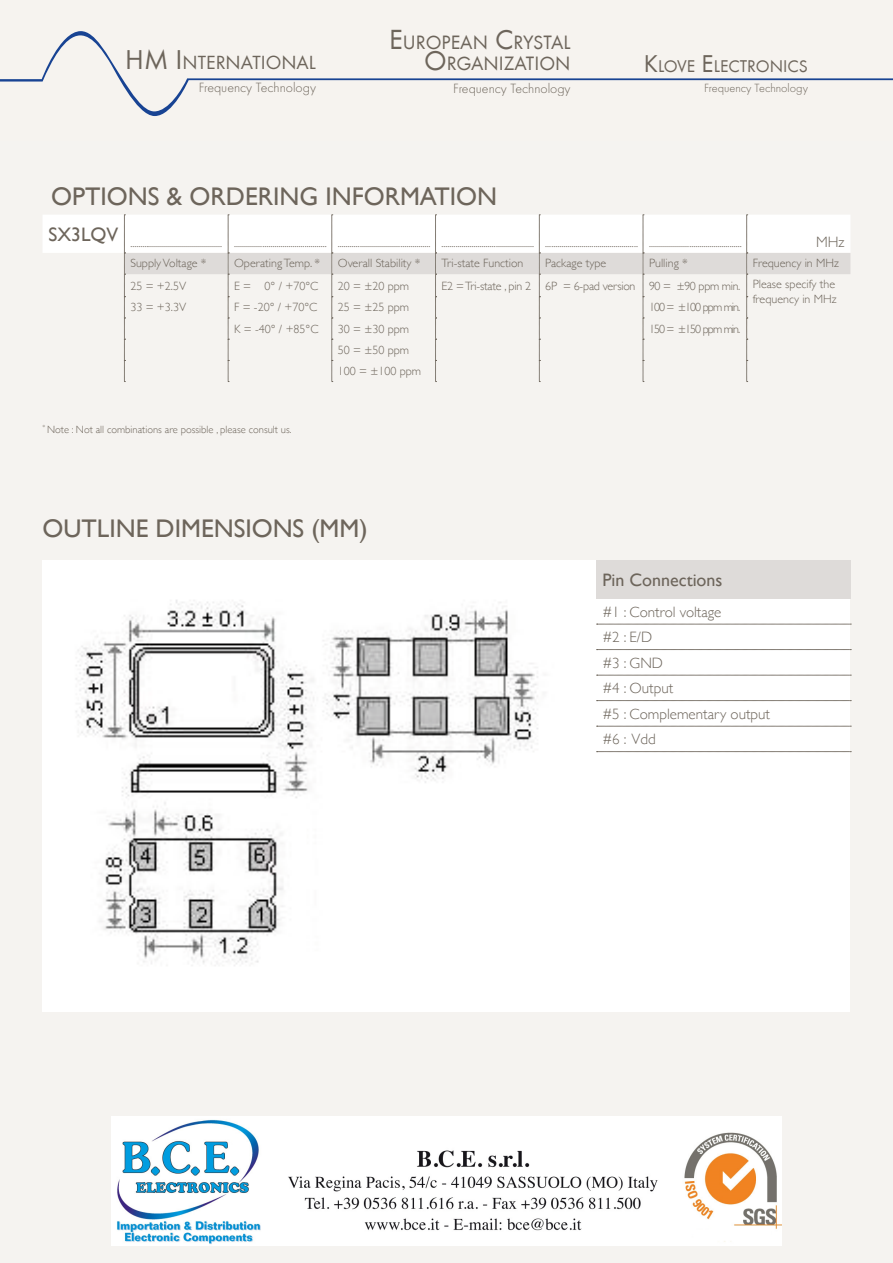
<style>
.page{position:relative;width:893px;height:1263px;background:#f5f3f0}
.page>*{position:absolute;margin:0;border:0;box-sizing:border-box;transform-origin:0 0}
.t1{font:25.5px "Gill Sans";color:#6d655b}
.t2{font:19.95px/21.5px "Futura T";color:#6d655b;text-align:right}
.t3{font:19.8px "Futura T";color:#6d655b}
.t4{font:19.5px "Gill Sans";color:#6d655b}
.t5{font:18px "Gill Sans";color:#6d655b}
.t6{font:17.55px "Futura T";color:#6d655b}
.table_text{font:300 15px "Gill Sans";color:#6d655b}
.t7{font:300 13.95px "Futura T";color:#6d655b}
.t8{font:300 12.3px "Futura T";color:#6d655b}
.table_text-2{font:300 12px/14.4px "Gill Sans";color:#6d655b}
.table_text-3{font:300 12px "Gill Sans";letter-spacing:-.02em;color:#6d655b}
.table_text-4{font:300 12px "Gill Sans";letter-spacing:-.08em;color:#6d655b}
.table_text-5{font:300 12px "Gill Sans";letter-spacing:-.03em;color:#6d655b}
.t9{font:300 10.5px "Gill Sans";color:#6d655b}
.t10{font:9px "Gill Sans";color:#6d655b}
.s1{font-size:28.35px}
.s2{font-size:28.5px}
.s3{font-size:25.05px}
</style>
<div class="page">
<div style="left:43px;top:560px;width:807px;height:452px;background:#fff"></div>
<img style="left:75px;top:600px;width:463px;height:366px">
<div style="left:596px;top:560px;width:254px;height:39px;background:#dedbd9"></div>
<svg style="left:597px;top:624px;width:254px;height:1px"></svg>
<svg style="left:597px;top:649px;width:254px;height:1px"></svg>
<svg style="left:597px;top:675px;width:254px;height:1px"></svg>
<svg style="left:597px;top:700px;width:254px;height:1px"></svg>
<svg style="left:597px;top:726px;width:254px;height:1px"></svg>
<svg style="left:597px;top:751px;width:254px;height:1px"></svg>
<svg style="left:43px;top:215px;width:807px;height:167px"></svg>
<svg style="left:0;top:31px;width:893px;height:85px"></svg>
<img style="left:112px;top:1116px;width:669px;height:130px">
<h3 class="t3" style="left:125px;top:51px;width:192px"><span class="s1">HM I</span>NTERNATIONAL</h3>
<h3 class="t7" style="left:199px;top:79px;width:119px">Frequency Technology</h3>
<h2 class="t2" style="left:389px;top:31px;width:183px"><span class="s2">E</span>UROPEAN <span class="s2">C</span>RYSTAL<br><span class="s2">O</span>RGANIZATION</h2>
<h3 class="t6" style="left:644px;top:56px;width:166px"><span class="s3">K</span>LOVE <span class="s3">E</span>LECTRONICS</h3>
<h3 class="t7" style="left:453px;top:80px;width:119px">Frequency Technology</h3>
<h3 class="t8" style="left:704px;top:80px;width:105px">Frequency Technology</h3>
<p class="t1" style="left:51px;top:181px;width:448px">OPTIONS &amp; ORDERING INFORMATION</p>
<p class="t4" style="left:49px;top:222px;width:71px">SX3LQV</p>
<p class="t10" style="left:130px;top:239px;width:93px">..............................................</p>
<p class="t10" style="left:234px;top:239px;width:94px">..............................................</p>
<p class="t10" style="left:338px;top:239px;width:94px">..............................................</p>
<p class="t10" style="left:442px;top:239px;width:94px">..............................................</p>
<p class="t10" style="left:545px;top:239px;width:94px">..............................................</p>
<p class="t10" style="left:649px;top:239px;width:94px">..............................................</p>
<p class="table_text" style="left:816px;top:230px;width:30px">MHz</p>
<p class="table_text-2" style="left:130px;top:255px;width:78px">SupplyVoltage *</p>
<p class="table_text-2" style="left:234px;top:255px;width:88px">OperatingTemp. *</p>
<p class="table_text-2" style="left:338px;top:255px;width:84px">Overall Stability *</p>
<p class="table_text-2" style="left:442px;top:255px;width:83px">Tri-state Function</p>
<p class="table_text-2" style="left:545px;top:255px;width:62px">Package type</p>
<p class="table_text-2" style="left:649px;top:255px;width:40px">Pulling *</p>
<p class="table_text-2" style="left:753px;top:255px;width:88px">Frequency in MHz</p>
<p class="table_text-2" style="left:130px;top:278px;width:57px">25 = +2.5V</p>
<p class="table_text-2" style="left:234px;top:278px;width:86px">E = 0° / +70°C</p>
<p class="table_text-2" style="left:338px;top:278px;width:73px">20 = ±20 ppm</p>
<p class="table_text-3" style="left:442px;top:276px;width:91px">E2 =Tri-state , pin 2</p>
<p class="table_text-3" style="left:545px;top:276px;width:92px">6P = 6-pad version</p>
<p class="table_text-5" style="left:649px;top:276px;width:93px">90 = ±90 ppm min.</p>
<p class="table_text-2" style="left:753px;top:277px;width:85px">Please specify the frequency in MHz</p>
<p class="table_text-2" style="left:130px;top:300px;width:57px">33 = +3.3V</p>
<p class="table_text-2" style="left:234px;top:300px;width:85px">F = -20° / +70°C</p>
<p class="table_text-2" style="left:338px;top:300px;width:73px">25 = ±25 ppm</p>
<p class="table_text-4" style="left:649px;top:298px;width:93px">100 = ±100 ppm min.</p>
<p class="table_text-2" style="left:234px;top:321px;width:86px">K = -40° / +85°C</p>
<p class="table_text-2" style="left:338px;top:321px;width:73px">30 = ±30 ppm</p>
<p class="table_text-4" style="left:649px;top:319px;width:93px">150 = ±150 ppm min.</p>
<p class="table_text-2" style="left:338px;top:342px;width:73px">50 = ±50 ppm</p>
<p class="table_text-2" style="left:338px;top:364px;width:85px">100 = ±100 ppm</p>
<p class="t9" style="left:43px;top:421px;width:251px"><sup>*</sup> Note : Not all combinations are possible , please consult us.</p>
<p class="t1" style="left:43px;top:514px;width:327px">OUTLINE DIMENSIONS (MM)</p>
<p class="t5" style="left:602px;top:569px;width:122px">Pin Connections</p>
<p class="table_text" style="left:602px;top:600px;width:121px">#1 : Control voltage</p>
<p class="table_text" style="left:602px;top:625px;width:51px">#2 : E/D</p>
<p class="table_text" style="left:602px;top:651px;width:62px">#3 : GND</p>
<p class="table_text" style="left:602px;top:676px;width:72px">#4 : Output</p>
<p class="table_text" style="left:602px;top:702px;width:169px">#5 : Complementary output</p>
<p class="table_text" style="left:602px;top:727px;width:55px">#6 : Vdd</p>
</div>
